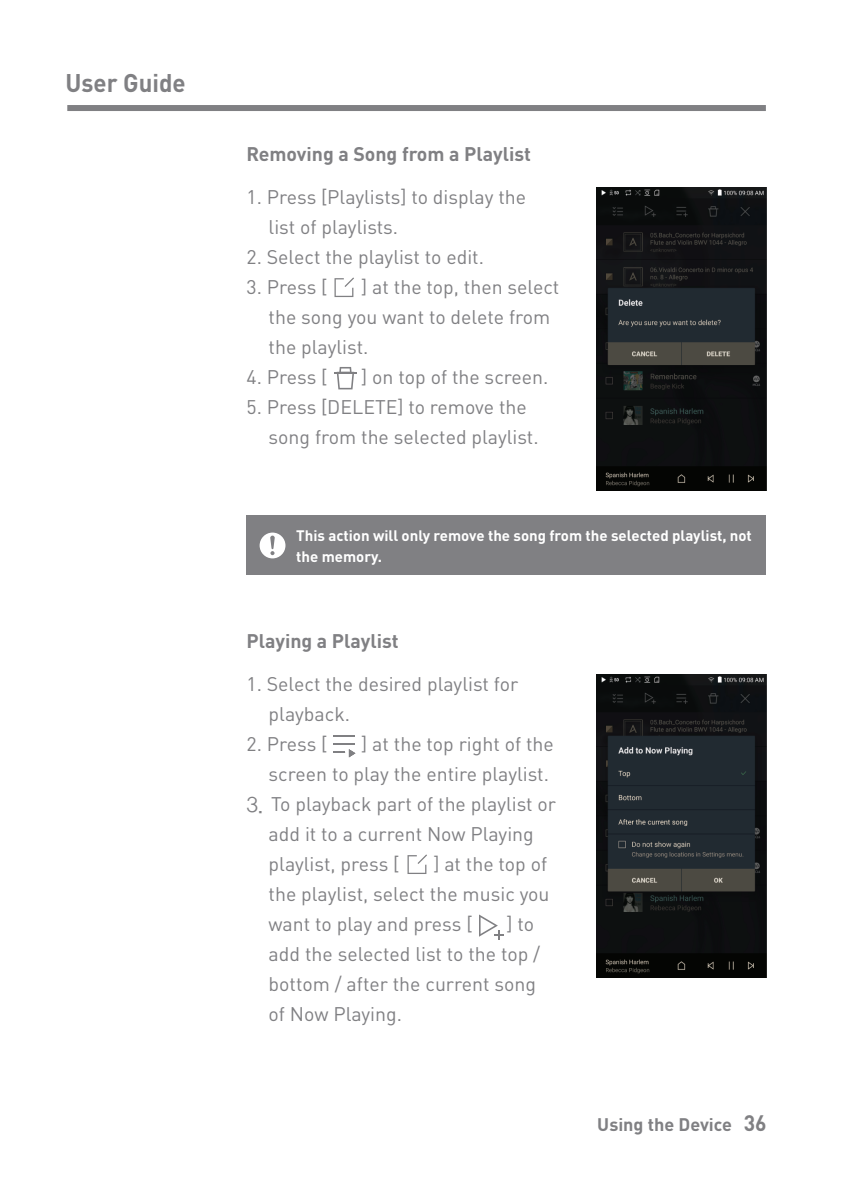
<style>
.page{position:relative;width:851px;height:1191px;background:#fff}
.page>*{position:absolute;margin:0;border:0;box-sizing:border-box;transform-origin:0 0}
.t1{font:700 25.2px "DINOT";color:#808083;scale:.95 1}
.t2{font:19.5px/30px "DINOT";color:#808083}
.t3{font:700 19.5px "DINOT";color:#808083}
.t4{font:700 18px "DINOT";color:#808083}
.t5{font:700 15px/21px "DINOT";color:#fff}
.s1{font-family:"YDIYGO320";font-size:21px}
.s2{font-size:22.2px}
</style>
<div class="page">
<img style="left:596px;top:188px;width:170px;height:302px">
<img style="left:596px;top:674px;width:170px;height:303px">
<div style="left:67px;top:105px;width:698px;height:6px;background:#808083"></div>
<div style="left:339px;top:367px;width:12px;height:6px;background:#808083"></div>
<svg style="left:334px;top:368px;width:22px;height:21px"></svg>
<svg style="left:479px;top:914px;width:24px;height:25px"></svg>
<svg style="left:333px;top:735px;width:21px;height:1px"></svg>
<svg style="left:333px;top:743px;width:22px;height:14px"></svg>
<svg style="left:334px;top:277px;width:20px;height:20px"></svg>
<svg style="left:407px;top:854px;width:20px;height:20px"></svg>
<div style="left:246px;top:515px;width:519px;height:60px;background:#808083"></div>
<svg style="left:259px;top:532px;width:26px;height:26px"></svg>
<p class="t1" style="left:65px;top:66px;width:128px">User Guide</p>
<p class="t3" style="left:246px;top:142px;width:286px">Removing a Song from a Playlist</p>
<p class="t2" style="left:268px;top:182px;width:259px;text-indent:-22px">1. Press [Playlists] to display the list of playlists.</p>
<p class="t2" style="left:246px;top:242px;width:239px">2. Select the playlist to edit.</p>
<p class="t2" style="left:246px;top:272px;width:82px">3. Press [</p>
<p class="t2" style="left:268px;top:272px;width:292px;text-indent:93px">] at the top, then select the song you want to delete from the playlist.</p>
<p class="t2" style="left:246px;top:362px;width:82px">4. Press [</p>
<p class="t2" style="left:361px;top:362px;width:188px">] on top of the screen.</p>
<p class="t2" style="left:268px;top:392px;width:271px;text-indent:-22px">5. Press [DELETE] to remove the song from the selected playlist.</p>
<p class="t5" style="left:296px;top:524px;width:457px">This action will only remove the song from the selected playlist, not the memory.</p>
<p class="t3" style="left:246px;top:628px;width:154px">Playing a Playlist</p>
<p class="t2" style="left:268px;top:669px;width:251px;text-indent:-22px">1. Select the desired playlist for playback.</p>
<p class="t2" style="left:246px;top:729px;width:82px">2. Press [</p>
<p class="t2" style="left:268px;top:729px;width:287px;text-align:right">] at the top right of the<br>screen to play the entire playlist.</p>
<p class="t2" style="left:268px;top:789px;width:289px;text-indent:-22px"><span class="s1">3.</span> To playback part of the playlist or add it to a current Now Playing playlist, press [</p>
<p class="t2" style="left:268px;top:849px;width:282px;text-align:justify;text-indent:165px">] at the top of the playlist, select the music you want to play and press [</p>
<p class="t2" style="left:268px;top:909px;width:273px;text-indent:238px">] to add the selected list to the top / bottom / after the current song of Now Playing.</p>
<p class="t4" style="left:597px;top:1112px;width:171px">Using the Device <span class="s2">36</span></p>
</div>
